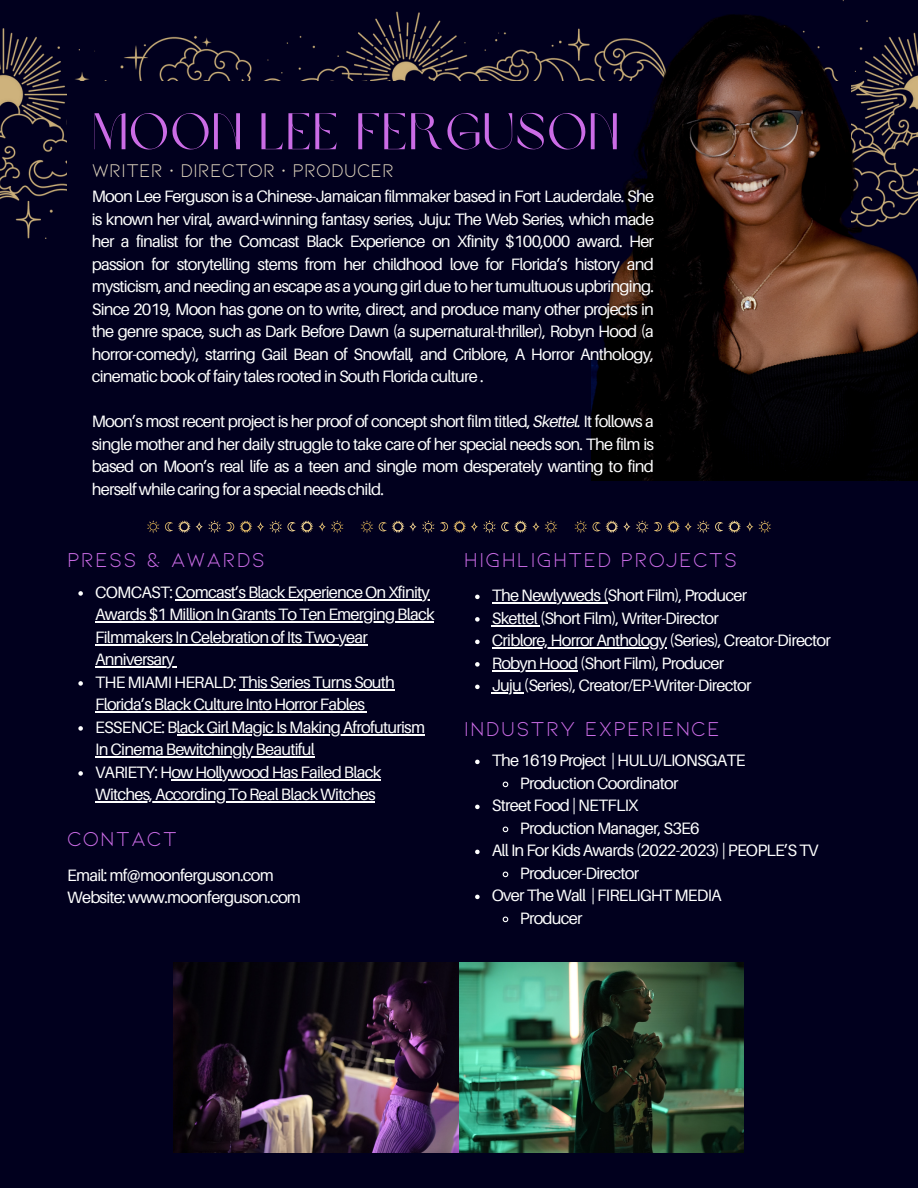
<style>
.page{position:relative;width:918px;height:1188px;background:#01001e}
.page>*{position:absolute;margin:0;border:0;box-sizing:border-box;transform-origin:0 0}
.t1{font:51px "Brown Sugar";letter-spacing:.035em;color:#cb6ce6}
.t2{font:21.45px "KIONA";letter-spacing:.05em;color:#cb6ce6}
.t3{font:19.5px "KIONA";color:#e1d6bf}
.t4{font:16.5px/22.5px "Aileron";letter-spacing:-.045em;color:#fff}
.s1{font-style:italic}
</style>
<div class="page">
<img style="left:0;top:11px;width:592px;height:227px">
<div style="left:67px;top:81px;width:784px;height:1004px;background:#01001e"></div>
<img style="left:592px;top:0;width:326px;height:480px">
<svg style="left:361px;top:520px;width:196px;height:13px"></svg>
<svg style="left:574px;top:520px;width:197px;height:13px"></svg>
<svg style="left:147px;top:520px;width:197px;height:13px"></svg>
<img style="left:174px;top:962px;width:570px;height:190px">
<svg style="left:475px;top:760px;width:5px;height:4px"></svg>
<svg style="left:502px;top:781px;width:7px;height:7px"></svg>
<svg style="left:475px;top:805px;width:5px;height:4px"></svg>
<svg style="left:502px;top:826px;width:7px;height:7px"></svg>
<svg style="left:475px;top:850px;width:5px;height:4px"></svg>
<svg style="left:502px;top:871px;width:7px;height:7px"></svg>
<svg style="left:475px;top:895px;width:5px;height:4px"></svg>
<svg style="left:502px;top:916px;width:7px;height:7px"></svg>
<svg style="left:475px;top:595px;width:5px;height:4px"></svg>
<hr style="left:492px;top:602px;width:116px;height:2px;background:#fff">
<svg style="left:475px;top:617px;width:5px;height:5px"></svg>
<hr style="left:492px;top:625px;width:48px;height:1px;background:#fff">
<svg style="left:475px;top:640px;width:5px;height:4px"></svg>
<hr style="left:492px;top:647px;width:175px;height:2px;background:#fff">
<svg style="left:475px;top:662px;width:5px;height:5px"></svg>
<hr style="left:492px;top:670px;width:85px;height:1px;background:#fff">
<svg style="left:475px;top:685px;width:5px;height:4px"></svg>
<hr style="left:492px;top:692px;width:32px;height:2px;background:#fff">
<svg style="left:78px;top:591px;width:5px;height:5px"></svg>
<hr style="left:175px;top:599px;width:254px;height:1px;background:#fff">
<hr style="left:95px;top:622px;width:339px;height:1px;background:#fff">
<hr style="left:95px;top:644px;width:272px;height:1px;background:#fff">
<hr style="left:95px;top:667px;width:79px;height:1px;background:#fff">
<svg style="left:78px;top:681px;width:5px;height:5px"></svg>
<hr style="left:239px;top:689px;width:155px;height:1px;background:#fff">
<hr style="left:95px;top:712px;width:269px;height:1px;background:#fff">
<svg style="left:78px;top:726px;width:5px;height:5px"></svg>
<hr style="left:177px;top:734px;width:247px;height:1px;background:#fff">
<hr style="left:95px;top:757px;width:219px;height:1px;background:#fff">
<svg style="left:78px;top:771px;width:5px;height:5px"></svg>
<hr style="left:171px;top:779px;width:210px;height:1px;background:#fff">
<hr style="left:95px;top:802px;width:280px;height:1px;background:#fff">
<p class="t1" style="left:93px;top:111px;width:527px">MOON lee FERGUSON</p>
<p class="t4" style="left:92px;top:185px;width:564px;text-align:justify">Moon Lee Ferguson is a Chinese-Jamaican filmmaker based in Fort Lauderdale. She is known her viral, award-winning fantasy series, Juju: The Web Series, which made her a finalist for the Comcast Black Experience on Xfinity $100,000 award. Her passion for storytelling stems from her childhood love for Florida’s history and mysticism, and needing an escape as a young girl due to her tumultuous upbringing.<br>Since 2019, Moon has gone on to write, direct, and produce many other projects in the genre space, such as Dark Before Dawn (a supernatural-thriller), Robyn Hood (a horror-comedy), starring Gail Bean of Snowfall, and Criblore, A Horror Anthology, cinematic book of fairy tales rooted in South Florida culture .</p>
<p class="t4" style="left:92px;top:410px;width:564px;text-align:justify">Moon’s most recent project is her proof of concept short film titled, <span class="s1">Skettel.</span> It follows a single mother and her daily struggle to take care of her special needs son. The film is based on Moon’s real life as a teen and single mom desperately wanting to find herself while caring for a special needs child.</p>
<p class="t3" style="left:92px;top:158px;width:304px">WRITER • DIRECTOR • PRODUCER</p>
<p class="t2" style="left:67px;top:545px;width:199px">PRESS &amp; AWARDS</p>
<p class="t4" style="left:95px;top:581px;width:341px">COMCAST: Comcast’s Black Experience On Xfinity Awards $1 Million In Grants To Ten Emerging Black Filmmakers In Celebration of Its Two-year Anniversary</p>
<p class="t4" style="left:95px;top:671px;width:301px">THE MIAMI HERALD: This Series Turns South<br>Florida’s Black Culture Into Horror Fables</p>
<p class="t4" style="left:95px;top:716px;width:332px">ESSENCE: Black Girl Magic Is Making Afrofuturism<br>In Cinema Bewitchingly Beautiful</p>
<p class="t4" style="left:95px;top:761px;width:288px">VARIETY: How Hollywood Has Failed Black<br>Witches, According To Real Black Witches</p>
<p class="t2" style="left:67px;top:825px;width:111px">CONTACT</p>
<p class="t4" style="left:67px;top:864px;width:208px">Email: mf@moonferguson.com</p>
<p class="t4" style="left:67px;top:886px;width:235px">Website: www.moonferguson.com</p>
<p class="t2" style="left:464px;top:545px;width:275px">HIGHLIGHTED PROJECTS</p>
<p class="t4" style="left:492px;top:584px;width:257px">The Newlyweds (Short Film), Producer</p>
<p class="t4" style="left:492px;top:607px;width:228px">Skettel (Short Film), Writer-Director</p>
<p class="t4" style="left:492px;top:629px;width:341px">Criblore, Horror Anthology (Series), Creator-Director</p>
<p class="t4" style="left:492px;top:652px;width:234px">Robyn Hood (Short Film), Producer</p>
<p class="t4" style="left:492px;top:674px;width:261px">Juju (Series), Creator/EP-Writer-Director</p>
<p class="t2" style="left:464px;top:714px;width:258px">INDUSTRY EXPERIENCE</p>
<p class="t4" style="left:492px;top:749px;width:255px">The 1619 Project | HULU/LIONSGATE</p>
<p class="t4" style="left:520px;top:772px;width:160px">Production Coordinator</p>
<p class="t4" style="left:492px;top:794px;width:148px">Street Food | NETFLIX</p>
<p class="t4" style="left:520px;top:817px;width:181px">Production Manager, S3E6</p>
<p class="t4" style="left:492px;top:839px;width:328px">All In For Kids Awards (2022-2023) | PEOPLE’S TV</p>
<p class="t4" style="left:520px;top:862px;width:121px">Producer-Director</p>
<p class="t4" style="left:492px;top:884px;width:231px">Over The Wall | FIRELIGHT MEDIA</p>
<p class="t4" style="left:520px;top:907px;width:64px">Producer</p>
</div>
